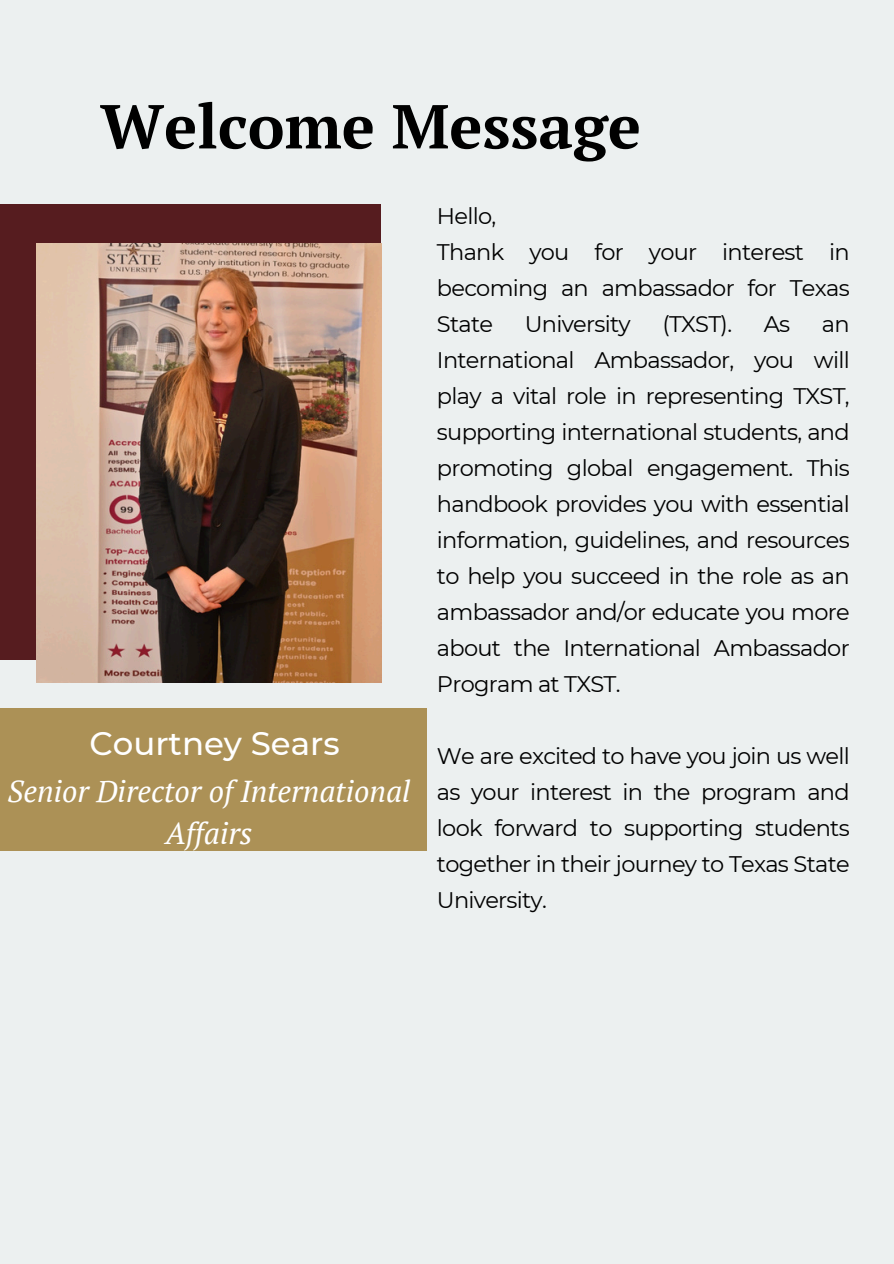
<style>
.page{position:relative;width:894px;height:1264px;background:#fff}
.page>*{position:absolute;margin:0;border:0;box-sizing:border-box;transform-origin:0 0}
.t1{font:700 61.8px "PT Serif";color:#000}
.t2{font:500 32.4px "Montserrat";color:#fff}
.t3{font:italic 30.15px/41.7px "PT Serif";color:#fff;text-align:center}
.t4{font:22.5px/36px "Montserrat";letter-spacing:-.03em;color:#000;text-align:justify}
</style>
<div class="page">
<div style="left:0;top:0;width:893px;height:1263px;background:#ecf0f0"></div>
<div style="left:0;top:204px;width:380px;height:455px;background:#561c1f"></div>
<div style="left:0;top:708px;width:426px;height:143px;background:#ac9156"></div>
<img style="left:37px;top:244px;width:344px;height:439px">
<h1 class="t1" style="left:100px;top:84px;width:542px">Welcome Message</h1>
<p class="t2" style="left:89px;top:724px;width:252px">Courtney Sears</p>
<p class="t3" style="left:8px;top:770px;width:404px">Senior Director of International<br>Affairs</p>
<p class="t4" style="left:437px;top:198px;width:61px">Hello,</p>
<h2 class="t4" style="left:437px;top:234px;width:414px">Thank you for your interest in becoming an ambassador for Texas State</h2>
<h2 class="t4" style="left:524px;top:306px;width:107px">University</h2>
<h2 class="t4" style="left:662px;top:306px;width:71px">(TXST).</h2>
<h2 class="t4" style="left:763px;top:306px;width:28px">As</h2>
<h2 class="t4" style="left:437px;top:306px;width:414px;text-indent:385px">an International Ambassador, you will play a vital role in representing TXST, supporting international students, and promoting global engagement. This handbook provides you with essential information, guidelines, and resources to help you succeed in the role as an ambassador and/or educate you more about the International Ambassador Program at TXST.</h2>
<h3 class="t4" style="left:437px;top:738px;width:414px">We are excited to have you join us well as your interest in the program and look forward to supporting students together in their journey to Texas State University.</h3>
</div>
